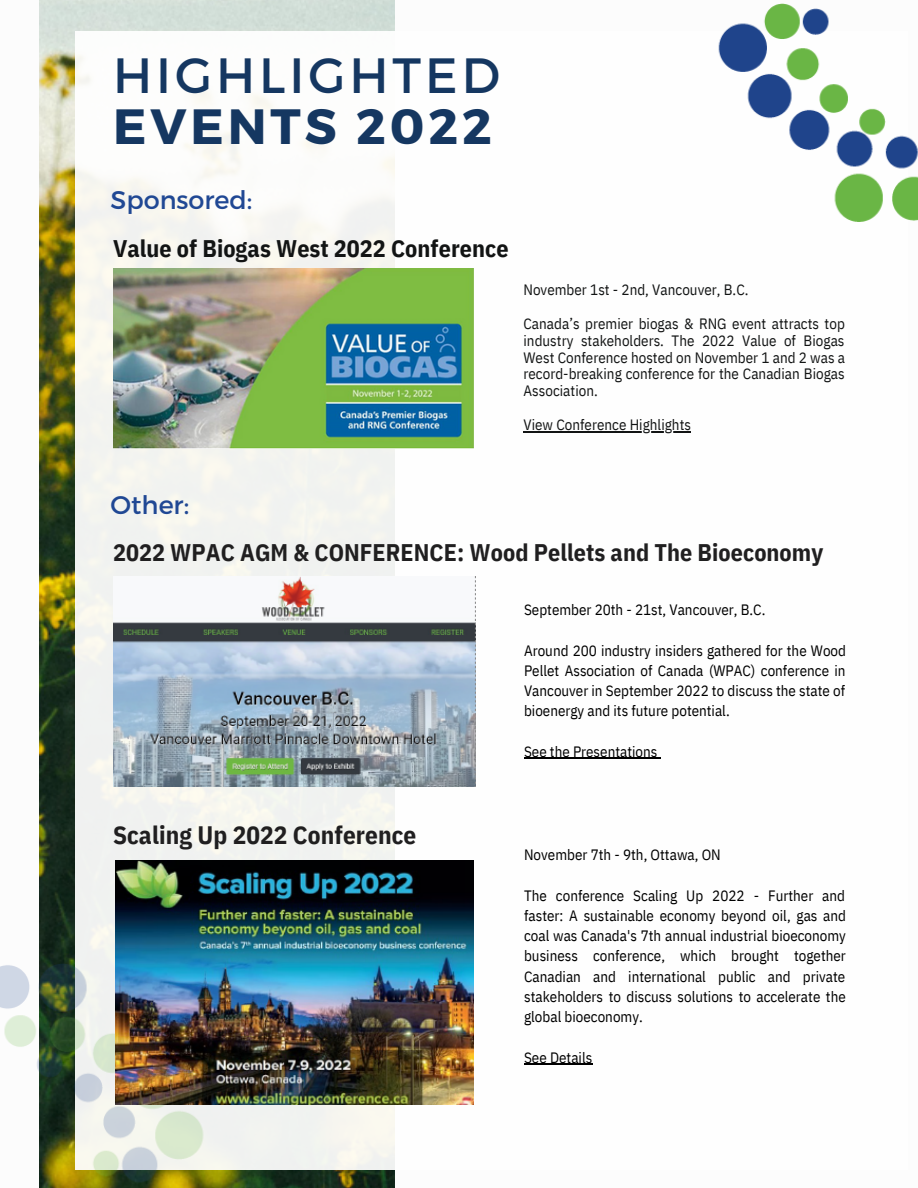
<style>
.page{position:relative;width:918px;height:1188px;background:#fff}
.page>*{position:absolute;margin:0;border:0;box-sizing:border-box;transform-origin:0 0}
.t1{font:49.5px "Montserrat";letter-spacing:.08em;color:#153761}
.t2{font:700 49.5px "Montserrat";letter-spacing:.08em;color:#153761}
.t3{font:25.5px "Montserrat";color:#204894}
.t4{font:700 25.2px "IBM Plex Sans Cond";letter-spacing:.005em;color:#201f20}
.t5{font:700 24px "IBM Plex Sans Cond";letter-spacing:.005em;color:#201f20}
.t6{font:700 24px "IBM Plex Sans Cond";color:#121414}
.t7{font:15px/20.2px "IBM Plex Sans Cond";color:#000;text-align:justify}
.t8{font:15px/16.8px "IBM Plex Sans Cond";color:#121414;text-align:justify}
</style>
<div class="page">
<img style="left:39px;top:0;width:355px;height:1188px">
<div style="left:75px;top:32px;width:833px;height:1137px;background:linear-gradient(to right,#f5f5f1,#fff)"></div>
<img style="left:0;top:851px;width:217px;height:337px">
<img style="left:681px;top:3px;width:237px;height:266px">
<img style="left:113px;top:269px;width:360px;height:180px">
<img style="left:113px;top:576px;width:362px;height:211px">
<img style="left:115px;top:861px;width:358px;height:244px">
<hr style="left:523px;top:431px;width:168px;height:1px;background:#121414">
<hr style="left:524px;top:1064px;width:68px;height:1px;background:#000">
<hr style="left:524px;top:758px;width:133px;height:1px;background:#000">
<h1 class="t1" style="left:113px;top:43px;width:389px">HIGHLIGHTED</h1>
<h1 class="t2" style="left:113px;top:95px;width:380px">EVENTS 2022</h1>
<h2 class="t3" style="left:111px;top:184px;width:143px">Sponsored:</h2>
<h3 class="t6" style="left:113px;top:232px;width:397px">Value of Biogas West 2022 Conference</h3>
<p class="t8" style="left:523px;top:281px;width:227px">November 1st - 2nd, Vancouver, B.C.</p>
<p class="t8" style="left:523px;top:315px;width:323px">Canada’s premier biogas &amp; RNG event attracts top industry stakeholders. The 2022 Value of Biogas West Conference hosted on November 1 and 2 was a record-breaking conference for the Canadian Biogas Association.</p>
<p class="t8" style="left:523px;top:416px;width:169px">View Conference Highlights</p>
<h2 class="t3" style="left:111px;top:488px;width:80px">Other:</h2>
<h3 class="t5" style="left:113px;top:536px;width:712px">2022 WPAC AGM &amp; CONFERENCE: Wood Pellets and The Bioeconomy</h3>
<h3 class="t4" style="left:113px;top:818px;width:305px">Scaling Up 2022 Conference</h3>
<p class="t7" style="left:524px;top:599px;width:243px">September 20th - 21st, Vancouver, B.C.</p>
<p class="t7" style="left:524px;top:640px;width:323px">Around 200 industry insiders gathered for the Wood Pellet Association of Canada (WPAC) conference in Vancouver in September 2022 to discuss the state of bioenergy and its future potential.</p>
<p class="t7" style="left:524px;top:741px;width:135px">See the Presentations</p>
<p class="t7" style="left:524px;top:844px;width:198px">November 7th - 9th, Ottawa, ON</p>
<p class="t7" style="left:524px;top:885px;width:324px">The conference Scaling Up 2022 - Further and faster: A sustainable economy beyond oil, gas and coal was Canada's 7th annual industrial bioeconomy business conference, which brought together Canadian and international public and private stakeholders to discuss solutions to accelerate the global bioeconomy.</p>
<p class="t7" style="left:524px;top:1047px;width:70px">See Details</p>
</div>
